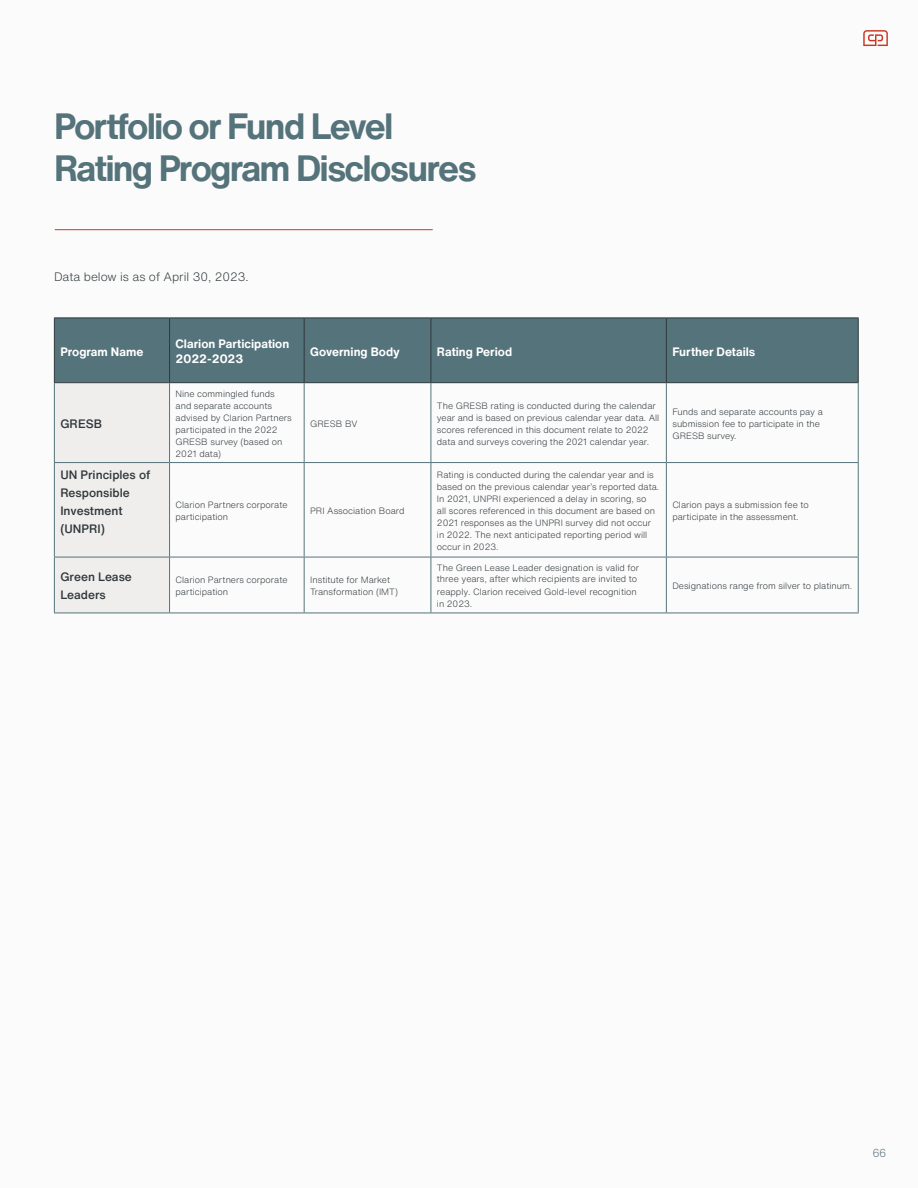
<style>
.page{position:relative;width:918px;height:1188px;background:#fcfbfb}
.page>*{position:absolute;margin:0;border:0;box-sizing:border-box;transform-origin:0 0}
.t1{font:700 36px/42px "Helvetica Now Text";letter-spacing:-.05em;color:#55737a}
.t2{font:700 12px/15px "Helvetica Now Text";color:#fff}
.t3{font:500 12px/18px "Helvetica Now Text";color:#2f383c}
.t4{font:300 12px "Helvetica Now Text";color:#2f383c}
.t5{font:300 11.4px "Helvetica Now Text";color:#55737a}
.t6{font:300 9px/12px "Helvetica Now Text";color:#2f383c}
</style>
<div class="page">
<svg style="left:863px;top:30px;width:25px;height:16px"></svg>
<hr style="left:55px;top:229px;width:378px;height:1px;background:#c93a28">
<div style="left:55px;top:319px;width:803px;height:63px;background:#55737a"></div>
<div style="left:55px;top:383px;width:114px;height:230px;background:#efeeec"></div>
<hr style="left:54px;top:318px;width:116px;height:1px;background:#2f383c">
<hr style="left:54px;top:318px;width:1px;height:64px;background:#2f383c">
<hr style="left:54px;top:382px;width:116px;height:1px;background:#2f383c">
<hr style="left:170px;top:318px;width:134px;height:1px;background:#2f383c">
<hr style="left:169px;top:318px;width:1px;height:64px;background:#2f383c">
<hr style="left:170px;top:382px;width:134px;height:1px;background:#2f383c">
<hr style="left:304px;top:318px;width:127px;height:1px;background:#2f383c">
<hr style="left:304px;top:318px;width:1px;height:64px;background:#2f383c">
<hr style="left:304px;top:382px;width:127px;height:1px;background:#2f383c">
<hr style="left:431px;top:318px;width:235px;height:1px;background:#2f383c">
<hr style="left:431px;top:318px;width:1px;height:64px;background:#2f383c">
<hr style="left:431px;top:382px;width:235px;height:1px;background:#2f383c">
<hr style="left:666px;top:318px;width:193px;height:1px;background:#2f383c">
<hr style="left:666px;top:318px;width:1px;height:64px;background:#2f383c">
<hr style="left:858px;top:318px;width:1px;height:64px;background:#2f383c">
<hr style="left:666px;top:382px;width:193px;height:1px;background:#2f383c">
<hr style="left:54px;top:383px;width:1px;height:79px;background:#55737a">
<hr style="left:169px;top:383px;width:1px;height:79px;background:#55737a">
<hr style="left:304px;top:383px;width:1px;height:79px;background:#55737a">
<hr style="left:431px;top:383px;width:1px;height:79px;background:#55737a">
<hr style="left:666px;top:383px;width:1px;height:79px;background:#55737a">
<hr style="left:858px;top:383px;width:1px;height:79px;background:#55737a">
<hr style="left:54px;top:462px;width:116px;height:1px;background:#55737a">
<hr style="left:54px;top:463px;width:1px;height:94px;background:#55737a">
<hr style="left:170px;top:462px;width:134px;height:1px;background:#55737a">
<hr style="left:169px;top:463px;width:1px;height:94px;background:#55737a">
<hr style="left:304px;top:462px;width:127px;height:1px;background:#55737a">
<hr style="left:304px;top:463px;width:1px;height:94px;background:#55737a">
<hr style="left:431px;top:462px;width:235px;height:1px;background:#55737a">
<hr style="left:431px;top:463px;width:1px;height:94px;background:#55737a">
<hr style="left:666px;top:462px;width:193px;height:1px;background:#55737a">
<hr style="left:666px;top:463px;width:1px;height:94px;background:#55737a">
<hr style="left:858px;top:463px;width:1px;height:94px;background:#55737a">
<hr style="left:54px;top:557px;width:116px;height:1px;background:#55737a">
<hr style="left:54px;top:557px;width:1px;height:56px;background:#55737a">
<hr style="left:170px;top:557px;width:134px;height:1px;background:#55737a">
<hr style="left:169px;top:557px;width:1px;height:56px;background:#55737a">
<hr style="left:304px;top:557px;width:127px;height:1px;background:#55737a">
<hr style="left:304px;top:557px;width:1px;height:56px;background:#55737a">
<hr style="left:431px;top:557px;width:235px;height:1px;background:#55737a">
<hr style="left:431px;top:557px;width:1px;height:56px;background:#55737a">
<hr style="left:666px;top:557px;width:193px;height:1px;background:#55737a">
<hr style="left:666px;top:557px;width:1px;height:56px;background:#55737a">
<hr style="left:858px;top:557px;width:1px;height:56px;background:#55737a">
<hr style="left:54px;top:613px;width:116px;height:1px;background:#55737a">
<hr style="left:170px;top:613px;width:134px;height:1px;background:#55737a">
<hr style="left:304px;top:613px;width:127px;height:1px;background:#55737a">
<hr style="left:431px;top:613px;width:235px;height:1px;background:#55737a">
<hr style="left:666px;top:613px;width:193px;height:1px;background:#55737a">
<p class="t1" style="left:54px;top:105px;width:424px">Portfolio or Fund Level<br>Rating Program Disclosures</p>
<p class="t4" style="left:54px;top:267px;width:196px">Data below is as of April 30, 2023.</p>
<p class="t2" style="left:60px;top:343px;width:85px">Program Name</p>
<p class="t2" style="left:176px;top:336px;width:115px">Clarion Participation<br>2022-2023</p>
<p class="t2" style="left:310px;top:343px;width:91px">Governing Body</p>
<p class="t2" style="left:437px;top:343px;width:77px">Rating Period</p>
<p class="t2" style="left:672px;top:343px;width:85px">Further Details</p>
<p class="t3" style="left:60px;top:414px;width:43px">GRESB</p>
<p class="t6" style="left:176px;top:387px;width:118px">Nine commingled funds and separate accounts advised by Clarion Partners participated in the 2022<br>GRESB survey (based on<br>2021 data)</p>
<p class="t6" style="left:310px;top:417px;width:49px">GRESB BV</p>
<p class="t3" style="left:60px;top:466px;width:91px">UN Principles of<br>Responsible</p>
<p class="t3" style="left:60px;top:502px;width:64px">Investment (UNPRI)</p>
<p class="t6" style="left:176px;top:498px;width:114px">Clarion Partners corporate participation</p>
<p class="t6" style="left:310px;top:504px;width:96px">PRI Association Board</p>
<p class="t3" style="left:60px;top:568px;width:73px">Green Lease<br>Leaders</p>
<p class="t6" style="left:176px;top:573px;width:114px">Clarion Partners corporate participation</p>
<p class="t6" style="left:310px;top:573px;width:89px">Institute for Market<br>Transformation (IMT)</p>
<p class="t6" style="left:437px;top:399px;width:224px">The GRESB rating is conducted during the calendar year and is based on previous calendar year data. All scores referenced in this document relate to 2022 data and surveys covering the 2021 calendar year.</p>
<p class="t6" style="left:672px;top:405px;width:152px">Funds and separate accounts pay a submission fee to participate in the<br>GRESB survey.</p>
<p class="t6" style="left:437px;top:468px;width:224px">Rating is conducted during the calendar year and is based on the previous calendar year’s reported data.<br>In 2021, UNPRI experienced a delay in scoring, so<br>all scores referenced in this document are based on 2021 responses as the UNPRI survey did not occur in 2022. The next anticipated reporting period will occur in 2023.</p>
<p class="t6" style="left:437px;top:562px;width:204px;line-height:10.8px">The Green Lease Leader designation is valid for three years, after which recipients are invited to</p>
<p class="t6" style="left:437px;top:585px;width:201px">reapply. Clarion received Gold-level recognition in 2023.</p>
<p class="t6" style="left:672px;top:498px;width:138px">Clarion pays a submission fee to participate in the assessment.</p>
<p class="t6" style="left:672px;top:579px;width:181px">Designations range from silver to platinum.</p>
<p class="t5" style="left:872px;top:1144px;width:15px">66</p>
</div>
